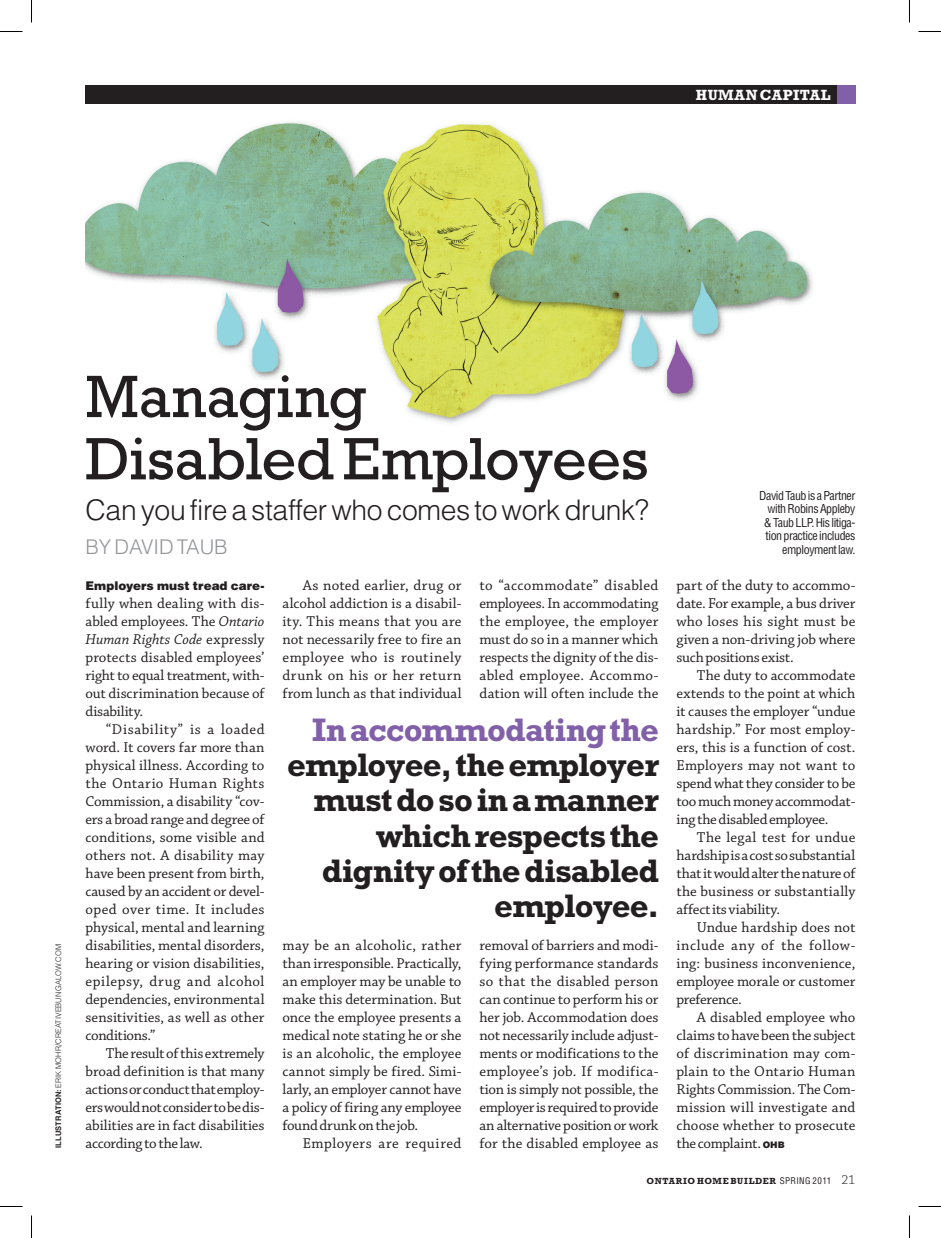
<style>
.page{position:relative;width:941px;height:1238px;background:#fff}
.page>*{position:absolute;margin:0;border:0;box-sizing:border-box;transform-origin:0 0}
.t1{font:60.75px/62.2px "Rockwell Std";letter-spacing:-.005em;color:#231f20}
.t2{font:700 33px/35px "Rockwell Std";letter-spacing:-.025em;color:#231f20;text-align:right}
.t3{font:700 33px "Rockwell Std";color:#8160a9}
.t4{font:300 28.35px "Helvetica LT Std";letter-spacing:-.015em;color:#231f20}
.t5{font:300 20.25px "Helvetica LT Std";letter-spacing:-.005em;color:#939598}
.t6{font:15px/18px "Chaparral Pro";color:#231f20;text-align:justify}
.t7{font:15px "Chaparral Pro";letter-spacing:.035em;color:#231f20}
.t8{font:700 15px "Rockwell Std";letter-spacing:.03em;color:#fff}
.t9{font:condensed 12px/13.5px "Helvetica LT Std";letter-spacing:-.035em;color:#231f20;text-align:right}
.t10{font:900 12px "Helvetica LT Std";color:#231f20}
.t11{font:700 9px "Rockwell Std";letter-spacing:.07em;color:#231f20}
.t12{font:300 7.65px "Helvetica LT Std";letter-spacing:.025em;color:#231f20}
.s1{font-weight:700}
.s2{font-style:italic}
.s3{font-family:"Helvetica LT Std";font-weight:900;font-size:9px}
.s4{font-family:"Helvetica LT Std";font-weight:400;font-stretch:condensed}
.s5{font-family:"Chaparral Pro";font-weight:300;font-size:13.5px}
</style>
<div class="page">
<div style="left:837px;top:86px;width:18px;height:18px;background:#8160a9"></div>
<div style="left:86px;top:86px;width:751px;height:18px;background:#231f20"></div>
<img style="left:86px;top:121px;width:727px;height:302px">
<svg style="left:0;top:31px;width:22px;height:1px"></svg>
<svg style="left:918px;top:31px;width:22px;height:1px"></svg>
<svg style="left:0;top:1206px;width:22px;height:1px"></svg>
<svg style="left:918px;top:1206px;width:22px;height:1px"></svg>
<svg style="left:31px;top:0;width:1px;height:22px"></svg>
<svg style="left:31px;top:1215px;width:1px;height:23px"></svg>
<svg style="left:909px;top:0;width:1px;height:22px"></svg>
<svg style="left:909px;top:1215px;width:1px;height:23px"></svg>
<p class="t8" style="left:695px;top:86px;width:136px">human capital</p>
<p class="t12" style="left:54px;top:1148px;width:206px;rotate:-90deg"><span class="s1">illustration:</span> erik mohr/creativebungalow.com</p>
<h1 class="t1" style="left:86px;top:365px;width:564px">Managing<br>Disabled Employees</h1>
<h3 class="t4" style="left:86px;top:492px;width:565px">Can you fire a staffer who comes to work drunk?</h3>
<h3 class="t5" style="left:86px;top:534px;width:141px">By David Taub</h3>
<p class="t10" style="left:86px;top:577px;width:180px">Employers must tread care-</p>
<p class="t6" style="left:86px;top:594px;width:180px">fully when dealing with dis&shy;abled employees. The <span class="s2">Ontario Human Rights Code</span> expressly protects disabled employees’ right to equal treatment, with&shy;out discrimination because of disability.</p>
<p class="t6" style="left:86px;top:720px;width:180px;text-indent:20px">“Disability” is a loaded word. It covers far more than physical illness. According to the Ontario Human Rights Commission, a disability “cov&shy;ers a broad range and degree of conditions, some visible and others not. A disability may have been present from birth, caused by an accident or devel&shy;oped over time. It includes physical, mental and learning disabilities, mental disorders, hearing or vision disabilities, epilepsy, drug and alcohol dependencies, environmental sensitivities, as well as other conditions.”</p>
<p class="t6" style="left:86px;top:1044px;width:180px;text-indent:20px">The result of this extremely broad definition is that many actions or conduct that employ&shy;ers would not consider to be dis&shy;abilities are in fact disabilities according to the law.</p>
<p class="t6" style="left:282px;top:576px;width:180px;text-indent:20px">As noted earlier, drug or alcohol addiction is a disabil&shy;ity. This means that you are not necessarily free to fire an employee who is routinely drunk on his or her return from lunch as that individual</p>
<p class="t6" style="left:479px;top:576px;width:180px">to “accommodate” disabled employees. In accommodating the employee, the employer must do so in a manner which respects the dignity of the dis&shy;abled employee. Accommo&shy;dation will often include the</p>
<h2 class="t3" style="left:312px;top:711px;width:348px">In accommodating the</h2>
<h2 class="t2" style="left:287px;top:747px;width:373px">employee, the employer must do so in a manner which respects the dignity of the disabled employee.</h2>
<p class="t6" style="left:282px;top:936px;width:180px">may be an alcoholic, rather than irresponsible. Practically, an employer may be unable to make this determination. But once the employee presents a medical note stating he or she is an alcoholic, the employee cannot simply be fired. Simi&shy;larly, an employer cannot have a policy of firing any employee found drunk on the job.</p>
<p class="t7" style="left:303px;top:1134px;width:160px">Employers are required</p>
<p class="t6" style="left:479px;top:936px;width:180px">removal of barriers and modi&shy;fying performance standards so that the disabled person can continue to perform his or her job. Accommodation does not necessarily include adjust&shy;ments or modifications to the employee’s job. If modifica&shy;tion is simply not possible, the employer is required to provide an alternative position or work for the disabled employee as</p>
<p class="t9" style="left:759px;top:488px;width:98px">David Taub is a Partner with Robins Appleby &amp; Taub LLP. His litiga&shy;tion practice includes employment law.</p>
<p class="t6" style="left:676px;top:576px;width:180px">part of the duty to accommo&shy;date. For example, a bus driver who loses his sight must be given a non-driving job where such positions exist.</p>
<p class="t6" style="left:676px;top:666px;width:180px;text-indent:20px">The duty to accommodate extends to the point at which it causes the employer “undue hardship.” For most employ&shy;ers, this is a function of cost.<br>Employers may not want to spend what they consider to be too much money accommodat&shy;ing the disabled employee.</p>
<p class="t6" style="left:676px;top:828px;width:180px;text-indent:20px">The legal test for undue hardship is a cost so substantial that it would alter the nature of the business or substantially affect its viability.</p>
<p class="t6" style="left:676px;top:918px;width:180px;text-indent:20px">Undue hardship does not include any of the follow&shy;ing: business inconvenience, employee morale or customer preference.</p>
<p class="t6" style="left:676px;top:1008px;width:180px;text-indent:20px">A disabled employee who claims to have been the subject of discrimination may com&shy;plain to the Ontario Human Rights Commission. The Com&shy;mission will investigate and choose whether to prosecute the complaint. <span class="s3">OHB</span></p>
<p class="t11" style="left:646px;top:1176px;width:210px">ontario home builder <span class="s4">spring 2011</span> <span class="s5">21</span></p>
</div>
